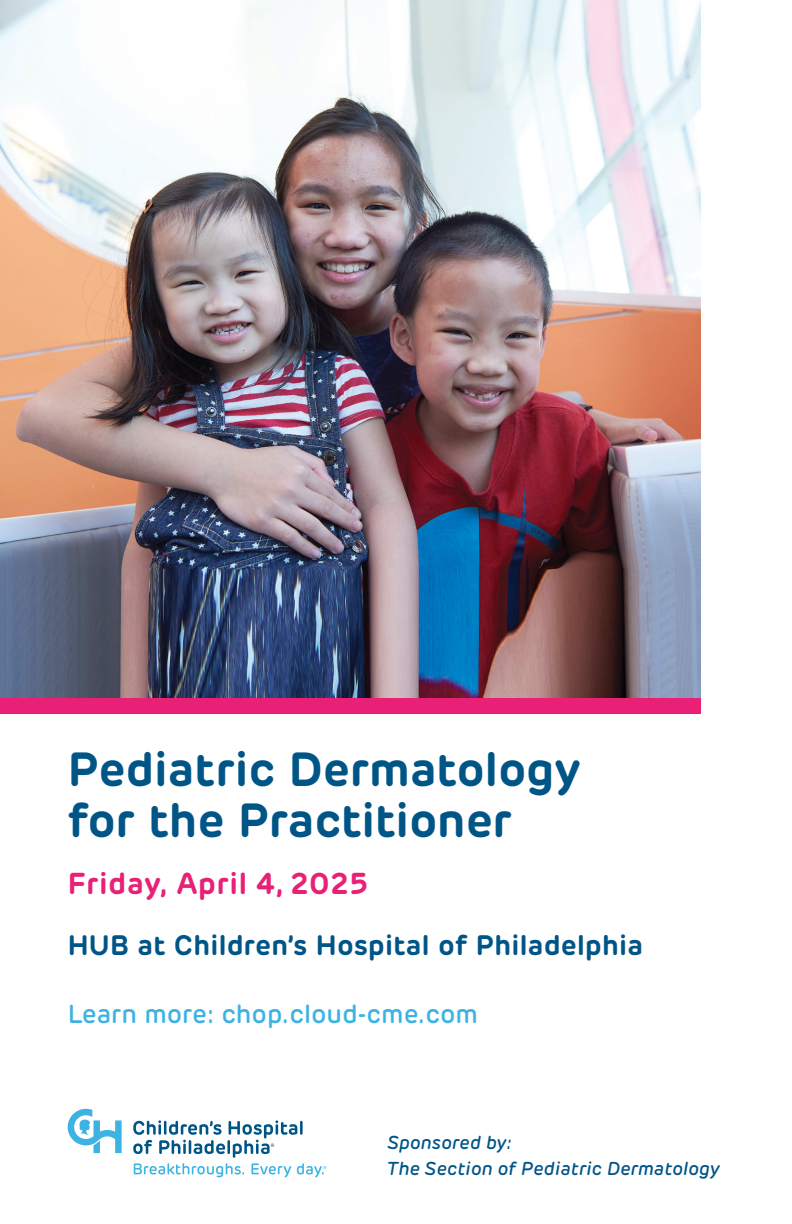
<style>
.page{position:relative;width:792px;height:1224px;background:#fff}
.page>*{position:absolute;margin:0;border:0;box-sizing:border-box;transform-origin:0 0}
.t1{font:600 47.6px/50.6px "Rubrik";color:#005587}
.t2{font:600 30px "Rubrik";letter-spacing:.02em;color:#e82176}
.t3{font:600 28px "Rubrik";letter-spacing:.01em;color:#005587}
.t4{font:500 26px "Rubrik";color:#3db3e3}
.t5{font:italic 500 18.6px/26px "Rubrik";letter-spacing:.01em;color:#005587}
</style>
<div class="page">
<img style="left:0;top:0;width:701px;height:698px">
<div style="left:0;top:698px;width:701px;height:16px;background:#e82176"></div>
<svg style="left:68px;top:1109px;width:54px;height:44px"></svg>
<svg style="left:133px;top:1120px;width:193px;height:57px"></svg>
<h1 class="t1" style="left:68px;top:744px;width:514px">Pediatric Dermatology for the Practitioner</h1>
<h2 class="t2" style="left:68px;top:864px;width:302px">Friday, April 4, 2025</h2>
<h3 class="t3" style="left:68px;top:927px;width:577px">HUB at Children’s Hospital of Philadelphia</h3>
<h3 class="t4" style="left:68px;top:998px;width:412px">Learn more: chop.cloud-cme.com</h3>
<p class="t5" style="left:387px;top:1130px;width:334px">Sponsored by:<br>The Section of Pediatric Dermatology</p>
</div>
